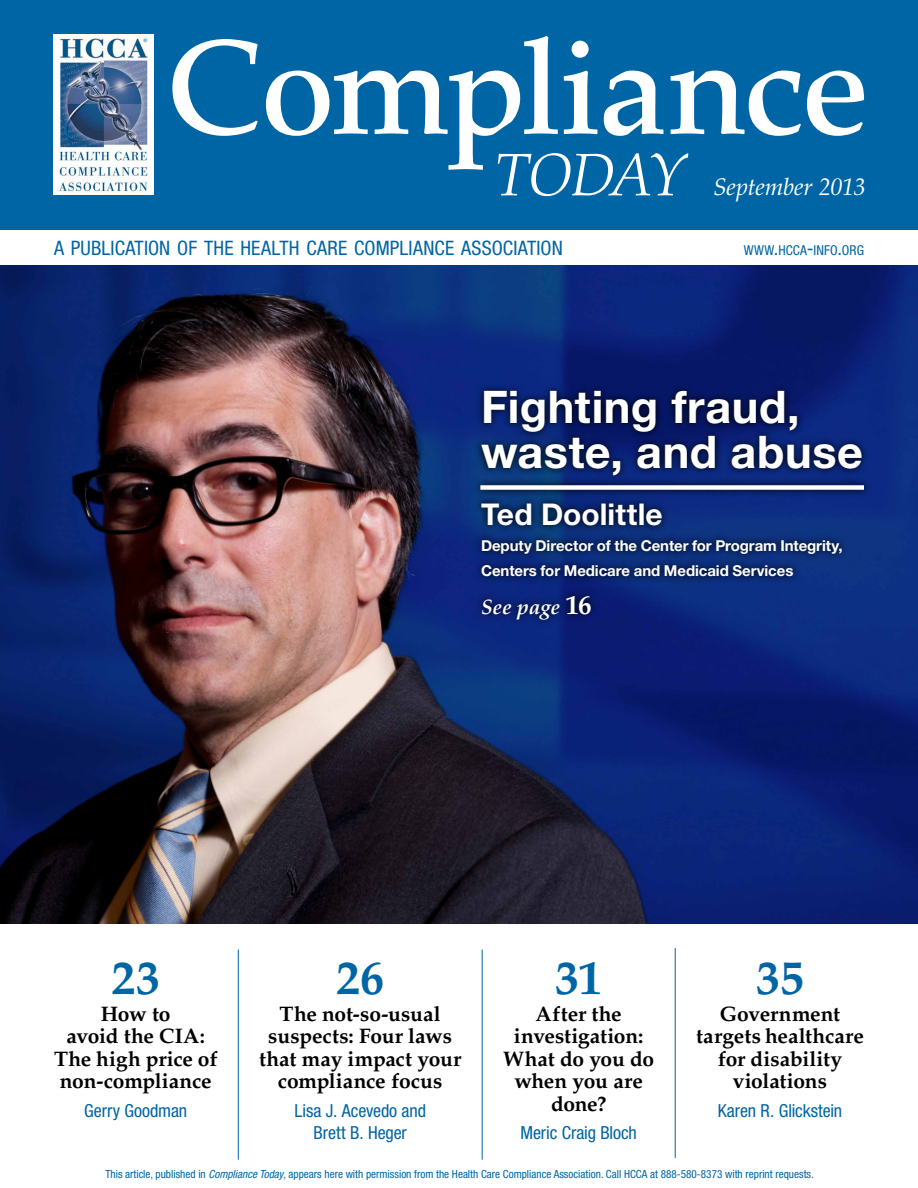
<style>
.page{position:relative;width:918px;height:1188px;background:#fff}
.page>*{position:absolute;margin:0;border:0;box-sizing:border-box;transform-origin:0 0}
.t1{font:500 133.5px "Palatino LT Std";letter-spacing:-.035em;color:#fff}
.t2{font:italic 300 59.85px "Palatino LT Std";letter-spacing:-.03em;color:#fff}
.t3{font:700 48px "Palatino LT Std";letter-spacing:-.005em;color:#0065a4}
.t4{font:700 45px/45px "Helvetica Neue LT Std";letter-spacing:.01em;color:#fff}
.t5{font:700 30px "Helvetica Neue LT Std";color:#fff}
.t6{font:italic 24px "Palatino LT Std";letter-spacing:-.01em;color:#fff}
.t7{font:700 21px/22.5px "Palatino LT Std";letter-spacing:-.01em;color:#000;text-align:center}
.t8{font:italic 700 21px "Palatino LT Std";color:#fff}
.t9{font:condensed 19.95px "Helvetica Neue LT Std";letter-spacing:.01em;color:#0065a4}
.t10{font:condensed 18px/22.5px "Helvetica Neue LT Std";letter-spacing:-.005em;color:#0065a4;text-align:center}
.t11{font:700 15px/25.5px "Helvetica Neue LT Std";letter-spacing:-.005em;color:#fff}
.t12{font:condensed 13.65px "Helvetica Neue LT Std";letter-spacing:.005em;color:#0065a4}
.t13{font:condensed 11.25px "Helvetica Neue LT Std";color:#0065a4}
.s1{font-size:19.5px}
.s2{font-style:normal;font-size:27px}
.s3{font-style:italic}
</style>
<div class="page">
<div style="left:0;top:0;width:918px;height:230px;background:#0065a4"></div>
<hr style="left:238px;top:950px;width:1px;height:210px;background:#0065a4">
<hr style="left:482px;top:950px;width:1px;height:210px;background:#0065a4">
<hr style="left:675px;top:948px;width:1px;height:210px;background:#0065a4">
<img style="left:53px;top:35px;width:100px;height:160px">
<img style="left:0;top:266px;width:918px;height:657px">
<svg style="left:473px;top:383px;width:396px;height:244px"></svg>
<svg style="left:473px;top:477px;width:399px;height:21px"></svg>
<div style="left:480px;top:485px;width:384px;height:5px;background:#fff"></div>
<h1 class="t1" style="left:167px;top:10px;width:705px">Compliance</h1>
<h2 class="t2" style="left:494px;top:141px;width:193px">TODAY</h2>
<p class="t6" style="left:713px;top:173px;width:154px">September 2013</p>
<p class="t9" style="left:54px;top:236px;width:510px">A PUBLICATION OF THE HEALTH CARE COMPLIANCE ASSOCIATION</p>
<p class="t12" style="left:744px;top:242px;width:122px">WWW<span class="s1">.</span>HCCA<span class="s1">-</span>INFO<span class="s1">.</span>ORG</p>
<h3 class="t4" style="left:481px;top:383px;width:383px">Fighting fraud, waste, and abuse</h3>
<h3 class="t5" style="left:481px;top:496px;width:183px">Ted Doolittle</h3>
<p class="t11" style="left:481px;top:532px;width:363px">Deputy Director of the Center for Program Integrity,<br>Centers for Medicare and Medicaid Services</p>
<p class="t8" style="left:481px;top:594px;width:112px">See page <span class="s2">16</span></p>
<h3 class="t3" style="left:111px;top:949px;width:50px">23</h3>
<p class="t7" style="left:54px;top:1002px;width:165px">How to<br>avoid the CIA:<br>The high price of non-compliance</p>
<p class="t10" style="left:84px;top:1099px;width:105px">Gerry Goodman</p>
<h3 class="t3" style="left:336px;top:949px;width:49px">26</h3>
<p class="t7" style="left:259px;top:1002px;width:204px">The not-so-usual suspects: Four laws that may impact your compliance focus</p>
<p class="t10" style="left:294px;top:1099px;width:133px">Lisa J. Acevedo and<br>Brett B. Heger</p>
<h3 class="t3" style="left:555px;top:949px;width:48px">31</h3>
<p class="t7" style="left:503px;top:1002px;width:153px">After the investigation:<br>What do you do when you are done?</p>
<p class="t10" style="left:520px;top:1121px;width:118px">Meric Craig Bloch</p>
<h3 class="t3" style="left:756px;top:949px;width:49px">35</h3>
<p class="t7" style="left:696px;top:1002px;width:170px">Government targets healthcare for disability violations</p>
<p class="t10" style="left:718px;top:1099px;width:126px">Karen R. Glickstein</p>
<p class="t13" style="left:105px;top:1167px;width:710px">This article, published in <span class="s3">Compliance Today</span>, appears here with permission from the Health Care Compliance Association. Call HCCA at 888-580-8373 with reprint requests.</p>
</div>
